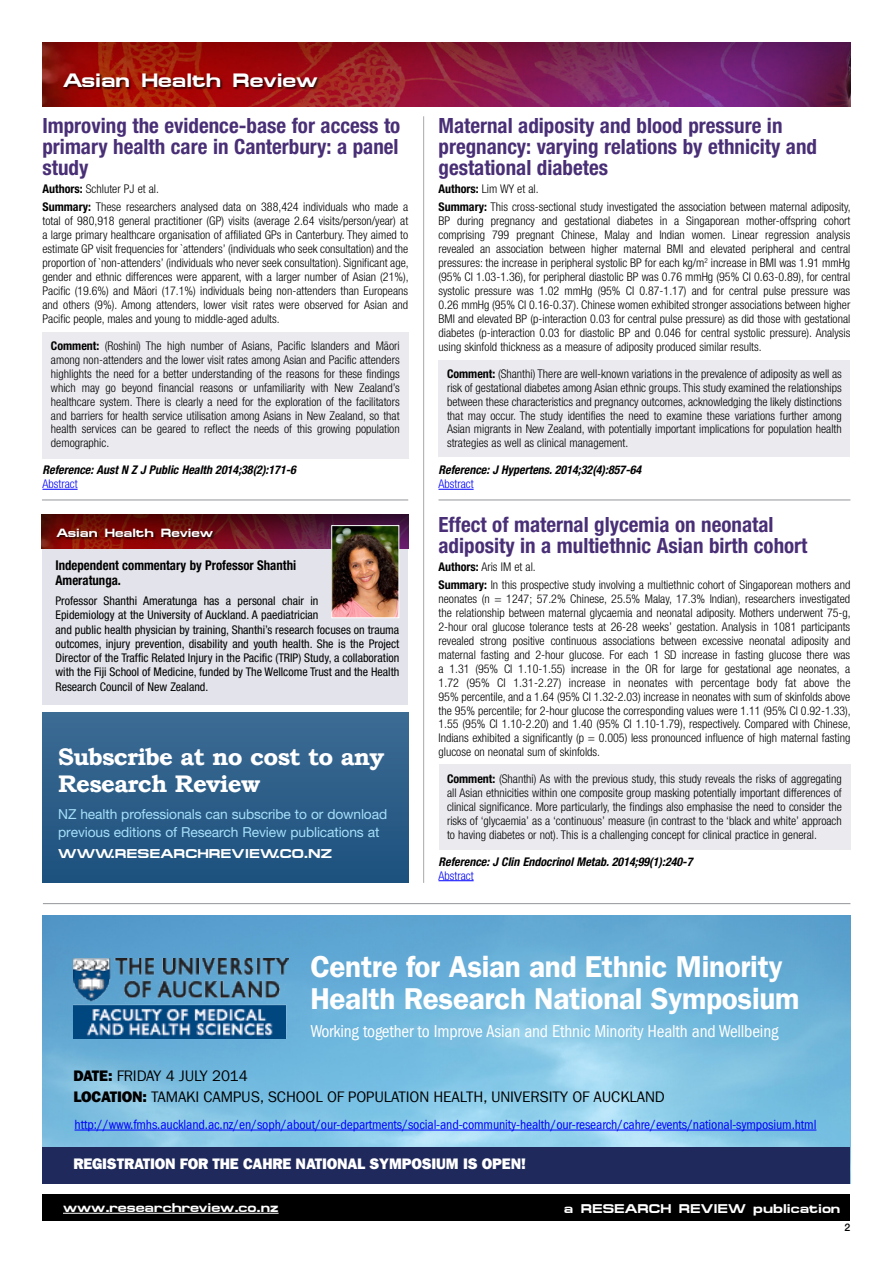
<style>
.page{position:relative;width:893px;height:1263px;background:#fff}
.page>*{position:absolute;margin:0;border:0;box-sizing:border-box;transform-origin:0 0}
.t1{font:30.3px/31.2px "Franklin Gothic LT Com Dm";letter-spacing:-.01em;color:#fff}
.t2{font:700 24px/27px "Bookman Old Style";letter-spacing:-.03em;color:#fff}
.t3{font:700 condensed 21px/21px "Helvetica Neue LT Pro";color:#492f76}
.t4{font:700 19.5px "Micro Extended";color:#fff}
.t5{font:condensed 17.7px "Franklin Gothic LT Com";letter-spacing:-.01em;color:#fff}
.t6{font:15.3px "Franklin Gothic LT Com";letter-spacing:-.01em;color:#000}
.t7{font:800 15.3px "Franklin Gothic LT Com";letter-spacing:-.01em;color:#fff}
.t8{font:13.8px/17.4px "Helvetica Neue LT Pro";letter-spacing:-.01em;color:#a5dff9}
.t9{font:condensed 13.65px "Franklin Gothic LT Com";letter-spacing:-.01em;color:#00f}
.t10{font:700 condensed 13.5px/15px "Helvetica Neue LT Pro";color:#000;scale:.95 1}
.t11{font:700 12.9px "Micro Extended";color:#fff}
.t12{font:700 12.75px "Micro Extended";color:#fff}
.t13{font:300 condensed 12px/14px "Helvetica Neue LT Pro";color:#000;text-align:justify}
.t14{font:condensed 12px/14.2px "Helvetica Neue LT Pro";color:#000}
.t15{font:italic 700 condensed 12px "Helvetica Neue LT Pro";color:#000}
.t16{font:300 condensed 12px "Helvetica Neue LT Pro";color:#00f}
.t17{font:700 12px "Micro Extended";color:#fff}
.t18{font:500 10.5px "Helvetica Neue LT Pro";color:#000}
.s1{font-weight:700}
.s2{font-weight:800}
</style>
<div class="page">
<div style="left:438px;top:360px;width:412px;height:96px;background:#eaeaef"></div>
<div style="left:438px;top:764px;width:412px;height:85px;background:#eaeaef"></div>
<div style="left:42px;top:332px;width:366px;height:127px;background:#eaeaef"></div>
<div style="left:43px;top:1194px;width:807px;height:26px;background:#000"></div>
<hr style="left:423px;top:116px;width:1px;height:767px;background:#a7a9ac">
<img style="left:43px;top:43px;width:807px;height:63px">
<div style="left:63px;top:73px;width:258px;height:17px;background:#000;opacity:.75"></div>
<hr style="left:42px;top:489px;width:36px;height:1px;background:#00f">
<hr style="left:438px;top:489px;width:36px;height:1px;background:#00f">
<hr style="left:438px;top:880px;width:36px;height:1px;background:#00f">
<div style="left:42px;top:515px;width:366px;height:190px;background:#e3e4eb"></div>
<img style="left:42px;top:515px;width:366px;height:34px">
<div style="left:56px;top:528px;width:161px;height:12px;background:#000;opacity:.75"></div>
<img style="left:333px;top:527px;width:64px;height:89px">
<div style="left:331px;top:525px;width:68px;height:93px;border:1px solid #fff"></div>
<hr style="left:438px;top:500px;width:412px;height:1px;background:#939598">
<hr style="left:42px;top:500px;width:366px;height:1px;background:#939598">
<hr style="left:43px;top:903px;width:807px;height:1px;background:#939598">
<img style="left:42px;top:916px;width:808px;height:231px">
<hr style="left:75px;top:1130px;width:741px;height:1px;background:#00f">
<img style="left:73px;top:959px;width:215px;height:79px">
<div style="left:42px;top:1147px;width:808px;height:37px;background:#20295c"></div>
<div style="left:42px;top:712px;width:366px;height:171px;background:linear-gradient(to bottom,#3d6c94,#1c507e)"></div>
<hr style="left:63px;top:1213px;width:216px;height:1px;background:#fff">
<p class="t4" style="left:63px;top:69px;width:256px">Asian Health Review</p>
<p class="t3" style="left:42px;top:115px;width:359px;text-align:justify">Improving the evidence-base for access to primary health care in Canterbury: a panel study</p>
<p class="t13" style="left:42px;top:182px;width:118px"><span class="s1">Authors:</span> Schluter PJ et al.</p>
<p class="t13" style="left:42px;top:200px;width:368px"><span class="s1">Summary:</span> These researchers analysed data on 388,424 individuals who made a total of 980,918 general practitioner (GP) visits (average 2.64 visits/person/year) at a large primary healthcare organisation of affiliated GPs in Canterbury. They aimed to estimate GP visit frequencies for `attenders’ (individuals who seek consultation) and the proportion of `non-attenders’ (individuals who never seek consultation). Significant age, gender and ethnic differences were apparent, with a larger number of Asian (21%), Pacific (19.6%) and Māori (17.1%) individuals being non-attenders than Europeans and others (9%). Among attenders, lower visit rates were observed for Asian and Pacific people, males and young to middle-aged adults.</p>
<p class="t13" style="left:51px;top:338px;width:350px"><span class="s1">Comment:</span> (Roshini) The high number of Asians, Pacific Islanders and Māori among non-attenders and the lower visit rates among Asian and Pacific attenders highlights the need for a better understanding of the reasons for these findings which may go beyond financial reasons or unfamiliarity with New Zealand’s healthcare system. There is clearly a need for the exploration of the facilitators and barriers for health service utilisation among Asians in New Zealand, so that health services can be geared to reflect the needs of this growing population demographic.</p>
<p class="t15" style="left:42px;top:463px;width:255px">Reference: Aust N Z J Public Health 2014;38(2):171-6</p>
<p class="t16" style="left:42px;top:477px;width:37px">Abstract</p>
<p class="t17" style="left:56px;top:526px;width:158px">Asian Health Review</p>
<p class="t10" style="left:55px;top:557px;width:255px">Independent commentary by Professor Shanthi<br>Ameratunga.</p>
<p class="t14" style="left:55px;top:594px;width:345px">Professor Shanthi Ameratunga has a personal chair in<br>Epidemiology at the University of Auckland. A paediatrician<br>and public health physician by training, Shanthi’s research focuses on trauma outcomes, injury prevention, disability and youth health. She is the Project Director of the Traffic Related Injury in the Pacific (TRIP) Study, a collaboration with the Fiji School of Medicine, funded by The Wellcome Trust and the Health Research Council of New Zealand.</p>
<p class="t2" style="left:58px;top:743px;width:328px">Subscribe at no cost to any<br>Research Review</p>
<p class="t8" style="left:58px;top:805px;width:330px">NZ health professionals can subscribe to or download previous editions of Research Review publications at</p>
<p class="t11" style="left:58px;top:846px;width:276px">WWW.RESEARCHREVIEW.CO.NZ</p>
<p class="t3" style="left:438px;top:115px;width:380px">Maternal adiposity and blood pressure in pregnancy: varying relations by ethnicity and gestational diabetes</p>
<p class="t13" style="left:438px;top:182px;width:102px"><span class="s1">Authors:</span> Lim WY et al.</p>
<p class="t13" style="left:438px;top:200px;width:414px"><span class="s1">Summary:</span> This cross-sectional study investigated the association between maternal adiposity, BP during pregnancy and gestational diabetes in a Singaporean mother-offspring cohort comprising 799 pregnant Chinese, Malay and Indian women. Linear regression analysis revealed an association between higher maternal BMI and elevated peripheral and central pressures: the increase in peripheral systolic BP for each kg/m<sup>2</sup> increase in BMI was 1.91 mmHg (95% CI 1.03-1.36), for peripheral diastolic BP was 0.76 mmHg (95% CI 0.63-0.89), for central systolic pressure was 1.02 mmHg (95% CI 0.87-1.17) and for central pulse pressure was 0.26 mmHg (95% CI 0.16-0.37). Chinese women exhibited stronger associations between higher BMI and elevated BP (p-interaction 0.03 for central pulse pressure) as did those with gestational diabetes (p-interaction 0.03 for diastolic BP and 0.046 for central systolic pressure). Analysis using skinfold thickness as a measure of adiposity produced similar results.</p>
<p class="t13" style="left:447px;top:366px;width:396px"><span class="s1">Comment:</span> (Shanthi) There are well-known variations in the prevalence of adiposity as well as risk of gestational diabetes among Asian ethnic groups. This study examined the relationships between these characteristics and pregnancy outcomes, acknowledging the likely distinctions that may occur. The study identifies the need to examine these variations further among Asian migrants in New Zealand, with potentially important implications for population health strategies as well as clinical management.</p>
<p class="t15" style="left:438px;top:463px;width:204px">Reference: J Hypertens. 2014;32(4):857-64</p>
<p class="t16" style="left:438px;top:477px;width:37px">Abstract</p>
<p class="t3" style="left:438px;top:513px;width:370px">Effect of maternal glycemia on neonatal adiposity in a multiethnic Asian birth cohort</p>
<p class="t13" style="left:438px;top:559px;width:99px"><span class="s1">Authors:</span> Aris IM et al.</p>
<p class="t13" style="left:438px;top:578px;width:414px"><span class="s1">Summary:</span> In this prospective study involving a multiethnic cohort of Singaporean mothers and neonates (n = 1247; 57.2% Chinese, 25.5% Malay, 17.3% Indian), researchers investigated the relationship between maternal glycaemia and neonatal adiposity. Mothers underwent 75-g, 2-hour oral glucose tolerance tests at 26-28 weeks’ gestation. Analysis in 1081 participants revealed strong positive continuous associations between excessive neonatal adiposity and maternal fasting and 2-hour glucose. For each 1 SD increase in fasting glucose there was a 1.31 (95% CI 1.10-1.55) increase in the OR for large for gestational age neonates, a 1.72 (95% CI 1.31-2.27) increase in neonates with percentage body fat above the 95% percentile, and a 1.64 (95% CI 1.32-2.03) increase in neonates with sum of skinfolds above the 95% percentile; for 2-hour glucose the corresponding values were 1.11 (95% CI 0.92-1.33), 1.55 (95% CI 1.10-2.20) and 1.40 (95% CI 1.10-1.79), respectively. Compared with Chinese, Indians exhibited a significantly (p = 0.005) less pronounced influence of high maternal fasting glucose on neonatal sum of skinfolds.</p>
<p class="t13" style="left:447px;top:772px;width:396px"><span class="s1">Comment:</span> (Shanthi) As with the previous study, this study reveals the risks of aggregating all Asian ethnicities within one composite group masking potentially important differences of clinical significance. More particularly, the findings also emphasise the need to consider the risks of ‘glycaemia’ as a ‘continuous’ measure (in contrast to the ‘black and white’ approach to having diabetes or not). This is a challenging concept for clinical practice in general.</p>
<p class="t15" style="left:438px;top:854px;width:255px">Reference: J Clin Endocrinol Metab. 2014;99(1):240-7</p>
<p class="t16" style="left:438px;top:868px;width:37px">Abstract</p>
<p class="t1" style="left:310px;top:951px;width:491px">Centre for Asian and Ethnic Minority<br>Health Research National Symposium</p>
<p class="t5" style="left:310px;top:1021px;width:470px">Working together to Improve Asian and Ethnic Minority Health and Wellbeing</p>
<p class="t6" style="left:73px;top:1067px;width:176px"><span class="s2">DATE:</span> FRIDAY 4 JULY 2014</p>
<p class="t6" style="left:73px;top:1088px;width:593px"><span class="s2">LOCATION:</span> TAMAKI CAMPUS, SCHOOL OF POPULATION HEALTH, UNIVERSITY OF AUCKLAND</p>
<p class="t9" style="left:75px;top:1117px;width:743px">http://www.fmhs.auckland.ac.nz/en/soph/about/our-departments/social-and-community-health/our-research/cahre/events/national-symposium.html</p>
<p class="t7" style="left:73px;top:1154px;width:454px">REGISTRATION FOR THE CAHRE NATIONAL SYMPOSIUM IS OPEN!</p>
<p class="t12" style="left:63px;top:1200px;width:217px">www.researchreview.co.nz</p>
<p class="t12" style="left:564px;top:1201px;width:278px">a RESEARCH REVIEW publication</p>
<p class="t18" style="left:845px;top:1221px;width:7px">2</p>
</div>
